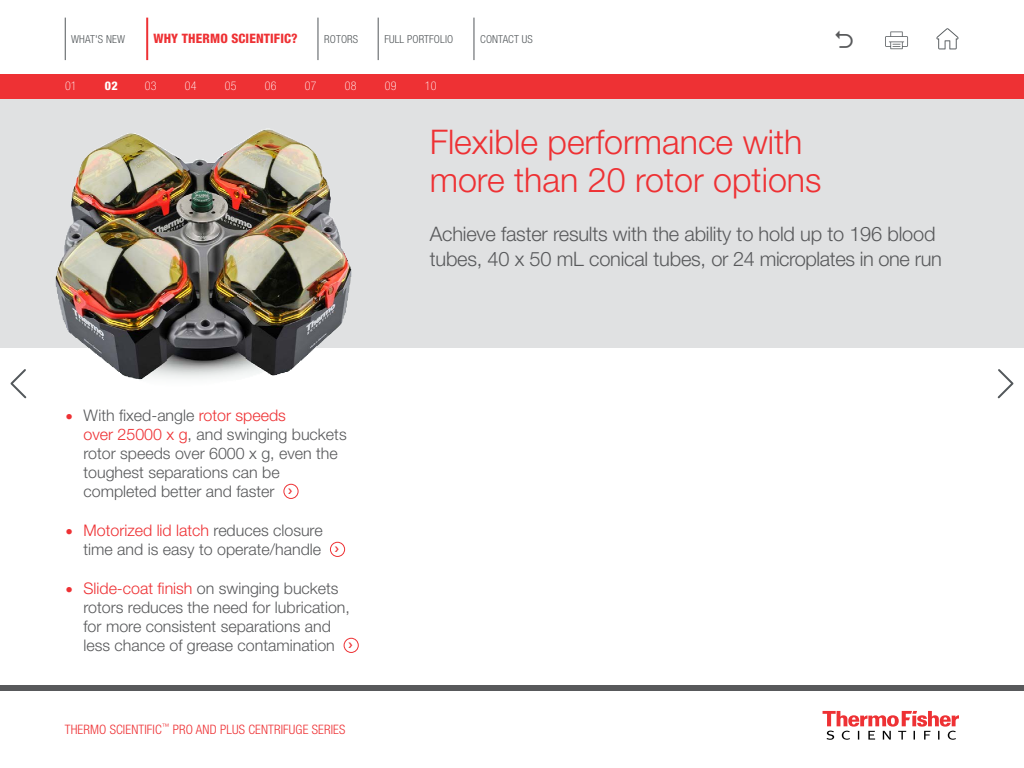
<style>
.page{position:relative;width:1024px;height:768px;background:#fff}
.page>*{position:absolute;margin:0;border:0;box-sizing:border-box;transform-origin:0 0}
.t1{font:300 34px/38px "Helvetica Neue LT Std";color:#ee3134}
.t2{font:300 20px/25px "Helvetica Neue LT Std";letter-spacing:-.01em;color:#58595b}
.t3{font:300 16px/19px "Helvetica Neue LT Std";color:#58595b}
.t4{font:300 condensed 13px "Helvetica Neue LT Std";letter-spacing:.01em;color:#ee3134}
.t5{font:800 condensed 13px "Helvetica Neue LT Std";letter-spacing:.01em;color:#ee3134}
.t6{font:100 condensed 12px "Helvetica Neue LT Std";letter-spacing:.01em;color:#fff}
.t7{font:800 condensed 12px "Helvetica Neue LT Std";color:#fff}
.t8{font:300 condensed 11px "Helvetica Neue LT Std";letter-spacing:.01em;color:#52575a}
.s1{font-size:15px;color:#ee3134}
.s2{color:#ee3134}
</style>
<div class="page">
<div style="left:0;top:98px;width:1024px;height:586px;background:#e0e1e2"></div>
<div style="left:0;top:684px;width:1024px;height:6px;background:#58595b"></div>
<svg style="left:823px;top:711px;width:136px;height:29px"></svg>
<div style="left:0;top:348px;width:1024px;height:336px;background:#fff"></div>
<img style="left:56px;top:129px;width:262px;height:247px">
<svg style="left:124px;top:357px;width:143px;height:23px"></svg>
<div style="left:284px;top:484px;width:14px;height:15px;border:1px solid #ee3134;border-radius:50%"></div>
<div style="left:330px;top:542px;width:15px;height:15px;border:1px solid #ee3134;border-radius:50%"></div>
<div style="left:344px;top:638px;width:15px;height:15px;border:1px solid #ee3134;border-radius:50%"></div>
<svg style="left:997px;top:369px;width:17px;height:30px"></svg>
<svg style="left:10px;top:369px;width:17px;height:30px"></svg>
<svg style="left:885px;top:32px;width:23px;height:17px"></svg>
<hr style="left:318px;top:18px;width:1px;height:42px;background:#52575a">
<hr style="left:65px;top:18px;width:1px;height:42px;background:#52575a">
<hr style="left:146px;top:18px;width:2px;height:42px;background:#ee3134">
<svg style="left:936px;top:28px;width:22px;height:21px"></svg>
<hr style="left:378px;top:18px;width:1px;height:42px;background:#52575a">
<hr style="left:474px;top:18px;width:1px;height:42px;background:#52575a">
<div style="left:0;top:74px;width:1024px;height:24px;background:#ee3134"></div>
<p class="t8" style="left:71px;top:33px;width:55px">WHAT'S NEW</p>
<p class="t5" style="left:153px;top:31px;width:146px">WHY THERMO SCIENTIFIC?</p>
<p class="t8" style="left:324px;top:33px;width:35px">ROTORS</p>
<p class="t8" style="left:384px;top:33px;width:70px">FULL PORTFOLIO</p>
<p class="t8" style="left:480px;top:33px;width:54px">CONTACT US</p>
<p class="t6" style="left:65px;top:79px;width:13px">01</p>
<p class="t7" style="left:105px;top:79px;width:14px">02</p>
<p class="t6" style="left:145px;top:79px;width:13px">03</p>
<p class="t6" style="left:185px;top:79px;width:13px">04</p>
<p class="t6" style="left:225px;top:79px;width:13px">05</p>
<p class="t6" style="left:265px;top:79px;width:13px">06</p>
<p class="t6" style="left:305px;top:79px;width:13px">07</p>
<p class="t6" style="left:345px;top:79px;width:13px">08</p>
<p class="t6" style="left:385px;top:79px;width:13px">09</p>
<p class="t6" style="left:425px;top:79px;width:13px">10</p>
<p class="t3" style="left:84px;top:405px;width:265px;text-indent:-18px"><span class="s1">•</span> With fixed-angle <span class="s2">rotor speeds<br>over 25000 x g</span>, and swinging buckets rotor speeds over 6000 x g, even the toughest separations can be completed better and faster</p>
<p class="t3" style="left:66px;top:520px;width:259px;text-align:right"><span class="s1">•</span> <span class="s2">Motorized lid latch</span> reduces closure time and is easy to operate/handle</p>
<p class="t3" style="left:84px;top:578px;width:268px;text-indent:-18px"><span class="s1">•</span> <span class="s2">Slide-coat finish</span> on swinging buckets rotors reduces the need for lubrication, for more consistent separations and less chance of grease contamination</p>
<p class="t4" style="left:65px;top:722px;width:282px">THERMO SCIENTIFIC<sup>™</sup> PRO AND PLUS CENTRIFUGE SERIES</p>
<h1 class="t1" style="left:430px;top:122px;width:393px">Flexible performance with more than 20 rotor options</h1>
<p class="t2" style="left:430px;top:221px;width:514px">Achieve faster results with the ability to hold up to 196 blood tubes, 40 x 50 mL conical tubes, or 24 microplates in one run</p>
</div>
